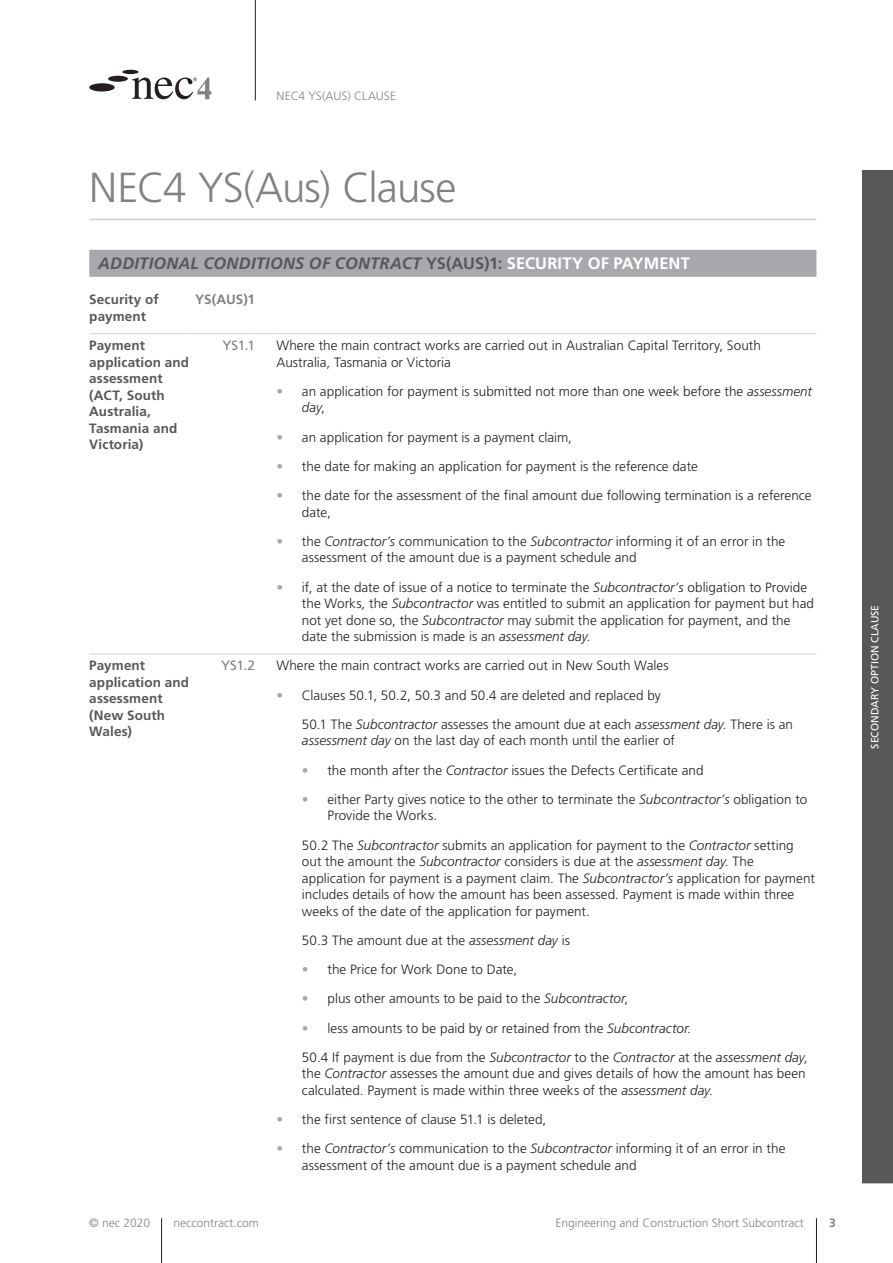
<style>
.page{position:relative;width:893px;height:1263px;background:#fff}
.page>*{position:absolute;margin:0;border:0;box-sizing:border-box;transform-origin:0 0}
.t1{font:300 42px "Frutiger";letter-spacing:-.02em;color:#808285}
.t2{font:italic 700 16.5px "Frutiger";letter-spacing:.01em;color:#57585a}
.t3{font:300 13.5px/16.5px "Frutiger";letter-spacing:.005em;color:#231f20}
.t4{font:700 13.5px/16.5px "Frutiger";letter-spacing:.01em;color:#57585a}
.t5{font:13.5px "Frutiger";letter-spacing:-.02em;color:#808285}
.t6{font:700 13.5px "Frutiger";color:#808285}
.t7{font:300 12px "Frutiger";color:#808285}
.t8{font:700 12px "Frutiger";color:#808285}
.t9{font:10.5px "Frutiger";color:#fff}
.s1{font-style:normal}
.s2{font-style:normal;color:#fff}
.s3{color:#a8a9ad}
.s4{font-style:italic}
</style>
<div class="page">
<hr style="left:816px;top:1218px;width:1px;height:45px;background:#231f20">
<hr style="left:161px;top:1218px;width:1px;height:45px;background:#231f20">
<hr style="left:255px;top:0;width:1px;height:100px;background:#231f20">
<div style="left:89px;top:83px;width:26px;height:9px;background:#231f20;border-radius:50%"></div>
<div style="left:108px;top:76px;width:20px;height:6px;background:#231f20;border-radius:50%"></div>
<svg style="left:122px;top:70px;width:17px;height:4px"></svg>
<svg style="left:132px;top:77px;width:79px;height:22px"></svg>
<div style="left:862px;top:170px;width:31px;height:1014px;background:#57585a"></div>
<hr style="left:89px;top:219px;width:727px;height:1px;background:#d1d2d4">
<div style="left:89px;top:250px;width:727px;height:27px;background:#a8a9ad"></div>
<hr style="left:89px;top:333px;width:102px;height:1px;background:#d1d2d4">
<hr style="left:191px;top:333px;width:64px;height:1px;background:#d1d2d4">
<svg style="left:255px;top:333px;width:21px;height:1px"></svg>
<hr style="left:276px;top:333px;width:540px;height:1px;background:#d1d2d4">
<hr style="left:89px;top:654px;width:102px;height:1px;background:#d1d2d4">
<hr style="left:191px;top:654px;width:64px;height:1px;background:#d1d2d4">
<svg style="left:255px;top:654px;width:21px;height:1px"></svg>
<hr style="left:276px;top:654px;width:540px;height:1px;background:#d1d2d4">
<p class="t7" style="left:276px;top:90px;width:100px">NEC4 YS(Aus) Clause</p>
<h1 class="t1" style="left:89px;top:163px;width:369px">NEC4 YS(Aus) Clause</h1>
<p class="t2" style="left:98px;top:254px;width:593px">ADDITIONAL CONDITIONS OF CONTRACT <span class="s1">YS(AUS)1:</span> <span class="s2">SECURITY OF PAYMENT</span></p>
<p class="t4" style="left:89px;top:291px;width:71px">Security of payment</p>
<p class="t6" style="left:195px;top:292px;width:61px">YS(AUS)1</p>
<p class="t4" style="left:89px;top:337px;width:101px">Payment application and assessment (ACT, South<br>Australia,<br>Tasmania and<br>Victoria)</p>
<p class="t5" style="left:222px;top:338px;width:34px">YS1.1</p>
<p class="t3" style="left:276px;top:337px;width:486px">Where the main contract works are carried out in Australian Capital Territory, South<br>Australia, Tasmania or Victoria</p>
<p class="t3" style="left:302px;top:383px;width:512px;text-indent:-26px"><span class="s3">•</span> an application for payment is submitted not more than one week before the <span class="s4">assessment day</span>,</p>
<p class="t3" style="left:276px;top:429px;width:297px"><span class="s3">•</span> an application for payment is a payment claim,</p>
<p class="t3" style="left:276px;top:458px;width:423px"><span class="s3">•</span> the date for making an application for payment is the reference date</p>
<p class="t3" style="left:302px;top:487px;width:511px;text-indent:-26px"><span class="s3">•</span> the date for the assessment of the final amount due following termination is a reference date,</p>
<p class="t3" style="left:302px;top:533px;width:485px;text-indent:-26px"><span class="s3">•</span> the <span class="s4">Contractor’s</span> communication to the <span class="s4">Subcontractor</span> informing it of an error in the assessment of the amount due is a payment schedule and</p>
<p class="t3" style="left:302px;top:579px;width:514px;text-indent:-26px"><span class="s3">•</span> if, at the date of issue of a notice to terminate the <span class="s4">Subcontractor’s</span> obligation to Provide the Works, the <span class="s4">Subcontractor</span> was entitled to submit an application for payment but had not yet done so, the <span class="s4">Subcontractor</span> may submit the application for payment, and the date the submission is made is an <span class="s4">assessment day</span>.</p>
<p class="t4" style="left:89px;top:657px;width:101px">Payment application and assessment (New South<br>Wales)</p>
<p class="t5" style="left:221px;top:658px;width:36px">YS1.2</p>
<p class="t3" style="left:276px;top:657px;width:394px">Where the main contract works are carried out in New South Wales</p>
<p class="t3" style="left:302px;top:680px;width:492px;line-height:29.2px;text-indent:-26px"><span class="s3">•</span> Clauses 50.1, 50.2, 50.3 and 50.4 are deleted and replaced by<br>50.1 The <span class="s4">Subcontractor</span> assesses the amount due at each <span class="s4">assessment day</span>. There is an</p>
<p class="t3" style="left:302px;top:732px;width:375px"><span class="s4">assessment day</span> on the last day of each month until the earlier of</p>
<p class="t3" style="left:302px;top:762px;width:403px"><span class="s3">•</span> the month after the <span class="s4">Contractor</span> issues the Defects Certificate and</p>
<p class="t3" style="left:327px;top:791px;width:481px;text-indent:-26px"><span class="s3">•</span> either Party gives notice to the other to terminate the <span class="s4">Subcontractor’s</span> obligation to<br>Provide the Works.</p>
<p class="t3" style="left:302px;top:837px;width:514px">50.2 The <span class="s4">Subcontractor</span> submits an application for payment to the <span class="s4">Contractor</span> setting out the amount the <span class="s4">Subcontractor</span> considers is due at the <span class="s4">assessment day</span>. The application for payment is a payment claim. The <span class="s4">Subcontractor’s</span> application for payment includes details of how the amount has been assessed. Payment is made within three weeks of the date of the application for payment.</p>
<p class="t3" style="left:302px;top:932px;width:269px">50.3 The amount due at the <span class="s4">assessment day</span> is</p>
<p class="t3" style="left:302px;top:961px;width:217px"><span class="s3">•</span> the Price for Work Done to Date,</p>
<p class="t3" style="left:302px;top:991px;width:328px"><span class="s3">•</span> plus other amounts to be paid to the <span class="s4">Subcontractor</span>,</p>
<p class="t3" style="left:302px;top:1013px;width:507px;line-height:29.2px"><span class="s3">•</span> less amounts to be paid by or retained from the <span class="s4">Subcontractor.<br></span>50.4 If payment is due from the <span class="s4">Subcontractor</span> to the <span class="s4">Contractor</span> at the <span class="s4">assessment day</span>,</p>
<p class="t3" style="left:302px;top:1066px;width:505px">the <span class="s4">Contractor</span> assesses the amount due and gives details of how the amount has been calculated. Payment is made within three weeks of the <span class="s4">assessment day</span>.</p>
<p class="t3" style="left:276px;top:1111px;width:271px"><span class="s3">•</span> the first sentence of clause 51.1 is deleted,</p>
<p class="t3" style="left:302px;top:1141px;width:485px;text-indent:-26px"><span class="s3">•</span> the <span class="s4">Contractor’s</span> communication to the <span class="s4">Subcontractor</span> informing it of an error in the assessment of the amount due is a payment schedule and</p>
<p class="t7" style="left:89px;top:1216px;width:62px">© nec 2020</p>
<p class="t7" style="left:174px;top:1216px;width:87px">neccontract.com</p>
<p class="t7" style="left:556px;top:1216px;width:250px">Engineering and Construction Short Subcontract</p>
<p class="t8" style="left:829px;top:1216px;width:8px">3</p>
<p class="t9" style="left:868px;top:749px;width:145px;rotate:-90deg">SECONDARY OPTION CLAUSE</p>
</div>
